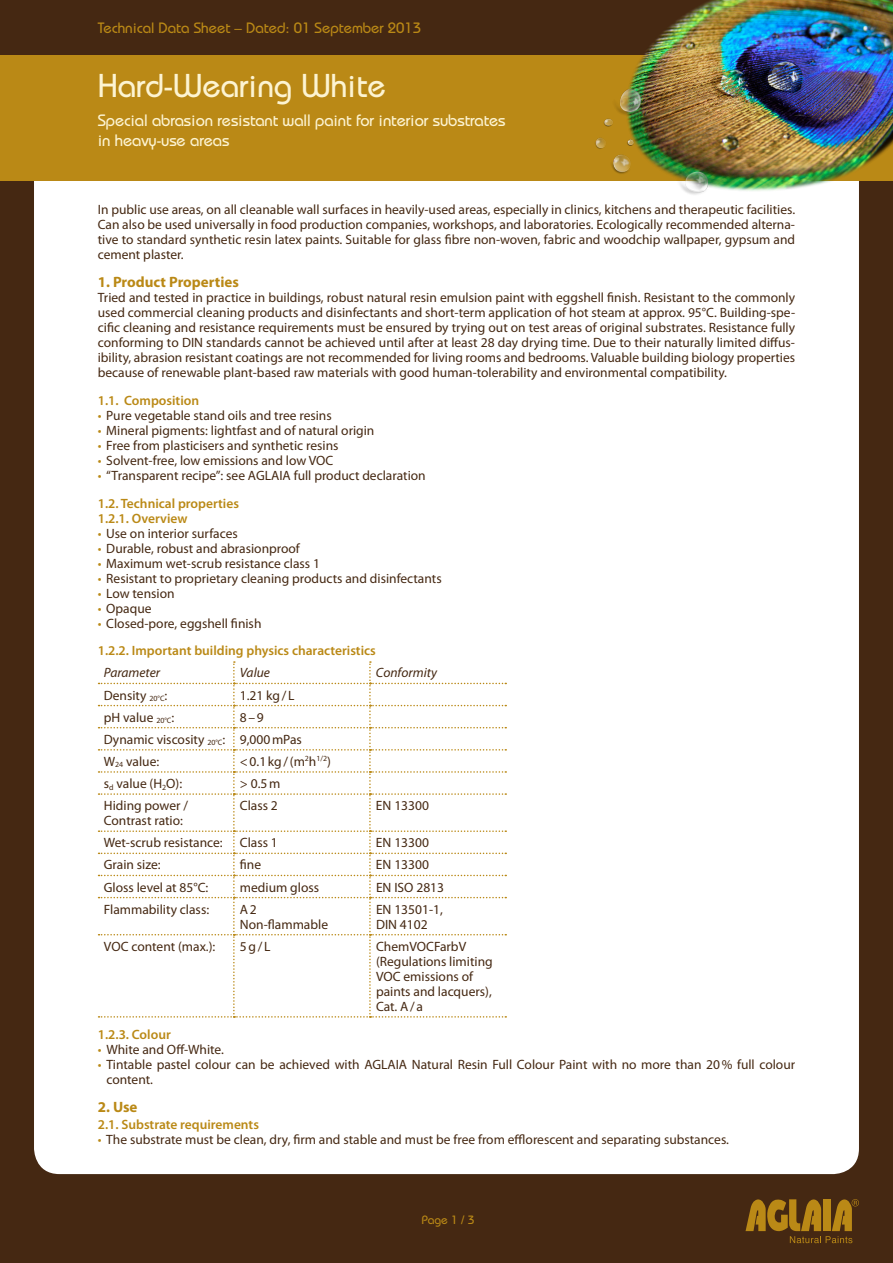
<style>
.page{position:relative;width:893px;height:1263px;background:#fff}
.page>*{position:absolute;margin:0;border:0;box-sizing:border-box;transform-origin:0 0}
.t1{font:500 33px "Bauhaus Std";color:#fdf4d2}
.t2{font:500 16.5px/19.8px "Bauhaus Std";letter-spacing:-.005em;color:#fdf4d2}
.t3{font:500 15px "Bauhaus Std";color:#ba8916}
.t4{font:700 15px "Myriad Pro";color:#ba8916}
.t5{font:13.5px/15px "Myriad Pro";color:#452812}
.t6{font:600 13.5px/27.8px "Myriad Pro";color:#ba8916}
.t7{font:italic 13.5px "Myriad Pro";color:#452812}
.t8{font:500 12px "Bauhaus Std";color:#ba8916}
.s1{color:#ba8916}
.s2{font-weight:600;color:#ba8916}
.s3{font-weight:400}
.s4{font-weight:400;color:#452812}
</style>
<div class="page">
<div style="left:0;top:156px;width:893px;height:1107px;background:#452812"></div>
<div style="left:34px;top:181px;width:825px;height:993px;background:#fff"></div>
<div style="left:0;top:0;width:893px;height:55px;background:#452812"></div>
<div style="left:0;top:55px;width:893px;height:126px;background:#ba8916"></div>
<svg style="left:745px;top:1199px;width:114px;height:44px"></svg>
<img style="left:572px;top:0;width:321px;height:230px">
<div style="left:99px;top:661px;width:407px;height:356px;background:#fff"></div>
<p class="t3" style="left:98px;top:19px;width:325px">Technical Data Sheet – Dated: 01 September 2013</p>
<h1 class="t1" style="left:98px;top:66px;width:289px">Hard-Wearing White</h1>
<p class="t2" style="left:98px;top:110px;width:409px">Special abrasion resistant wall paint for interior substrates in heavy-use areas</p>
<p class="t5" style="left:98px;top:202px;width:699px;text-align:justify">In public use areas, on all cleanable wall surfaces in heavily-used areas, especially in clinics, kitchens and therapeutic facilities.<br>Can also be used universally in food production companies, workshops, and laboratories. Ecologically recommended alterna&shy;tive to standard synthetic resin latex paints. Suitable for glass fibre non-woven, fabric and woodchip wallpaper, gypsum and cement plaster.</p>
<p class="t4" style="left:98px;top:272px;width:143px">1. Product Properties</p>
<p class="t5" style="left:98px;top:290px;width:699px;text-align:justify">Tried and tested in practice in buildings, robust natural resin emulsion paint with eggshell finish. Resistant to the commonly used commercial cleaning products and disinfectants and short-term application of hot steam at approx. 95°C. Building-spe&shy;cific cleaning and resistance requirements must be ensured by trying out on test areas of original substrates. Resistance fully conforming to DIN standards cannot be achieved until after at least 28 day drying time. Due to their naturally limited diffus&shy;ibility, abrasion resistant coatings are not recommended for living rooms and bedrooms. Valuable building biology properties because of renewable plant-based raw materials with good human-tolerability and environmental compatibility.</p>
<p class="t6" style="left:98px;top:386px;width:103px">1.1. Composition</p>
<p class="t5" style="left:98px;top:407px;width:235px"><span class="s1">•</span> Pure vegetable stand oils and tree resins</p>
<p class="t5" style="left:98px;top:422px;width:278px"><span class="s1">•</span> Mineral pigments: lightfast and of natural origin</p>
<p class="t5" style="left:98px;top:437px;width:242px"><span class="s1">•</span> Free from plasticisers and synthetic resins</p>
<p class="t5" style="left:98px;top:452px;width:237px"><span class="s1">•</span> Solvent-free, low emissions and low VOC</p>
<p class="t5" style="left:98px;top:461px;width:329px;line-height:27.8px"><span class="s1">•</span> “Transparent recipe”: see AGLAIA full product declaration<br><span class="s2">1.2. Technical properties</span></p>
<p class="t6" style="left:98px;top:504px;width:91px">1.2.1. Overview</p>
<p class="t5" style="left:98px;top:525px;width:142px"><span class="s1">•</span> Use on interior surfaces</p>
<p class="t5" style="left:98px;top:540px;width:204px"><span class="s1">•</span> Durable, robust and abrasionproof</p>
<p class="t5" style="left:98px;top:555px;width:224px"><span class="s1">•</span> Maximum wet-scrub resistance class 1</p>
<p class="t5" style="left:98px;top:570px;width:345px"><span class="s1">•</span> Resistant to proprietary cleaning products and disinfectants</p>
<p class="t5" style="left:98px;top:585px;width:78px"><span class="s1">•</span> Low tension</p>
<p class="t5" style="left:98px;top:600px;width:55px"><span class="s1">•</span> Opaque</p>
<p class="t6" style="left:98px;top:609px;width:280px"><span class="s3">•</span> <span class="s4">Closed-pore, eggshell finish<br></span>1.2.2. Important building physics characteristics</p>
<p class="t7" style="left:104px;top:665px;width:58px">Parameter</p>
<p class="t7" style="left:240px;top:665px;width:32px">Value</p>
<p class="t7" style="left:376px;top:665px;width:63px">Conformity</p>
<p class="t5" style="left:104px;top:687px;width:65px">Density <sub>20°C</sub>:</p>
<p class="t5" style="left:240px;top:687px;width:56px">1.21 kg/ L</p>
<p class="t5" style="left:104px;top:709px;width:72px">pH value <sub>20°C</sub>:</p>
<p class="t5" style="left:104px;top:706px;width:200px;line-height:22.2px;text-indent:136px">8–9<br>Dynamic viscosity <sub>20°C</sub>: 9,000mPas<br>W<sub>24</sub> value:</p>
<p class="t5" style="left:240px;top:754px;width:93px">&lt;0.1kg/(m<sup>2</sup>h<sup>1/2</sup>)</p>
<p class="t5" style="left:104px;top:776px;width:80px">s<sub>d</sub> value (H<sub>2</sub>O):</p>
<p class="t5" style="left:240px;top:776px;width:42px">&gt; 0.5m</p>
<p class="t5" style="left:104px;top:798px;width:86px">Hiding power /<br>Contrast ratio:</p>
<p class="t5" style="left:240px;top:798px;width:40px">Class 2</p>
<p class="t5" style="left:376px;top:798px;width:55px">EN 13300</p>
<p class="t5" style="left:104px;top:835px;width:120px">Wet-scrub resistance:</p>
<p class="t5" style="left:240px;top:835px;width:40px">Class 1</p>
<p class="t5" style="left:376px;top:835px;width:55px">EN 13300</p>
<p class="t5" style="left:104px;top:857px;width:58px">Grain size:</p>
<p class="t5" style="left:240px;top:857px;width:23px">fine</p>
<p class="t5" style="left:376px;top:857px;width:55px">EN 13300</p>
<p class="t5" style="left:104px;top:879px;width:106px">Gloss level at 85°C:</p>
<p class="t5" style="left:240px;top:879px;width:81px">medium gloss</p>
<p class="t5" style="left:376px;top:879px;width:70px">EN ISO 2813</p>
<p class="t5" style="left:104px;top:901px;width:107px">Flammability class:</p>
<p class="t5" style="left:240px;top:901px;width:90px">A2<br>Non-flammable</p>
<p class="t5" style="left:376px;top:901px;width:68px">EN 13501-1,<br>DIN 4102</p>
<p class="t5" style="left:104px;top:939px;width:113px">VOC content (max.):</p>
<p class="t5" style="left:240px;top:939px;width:32px">5g/L</p>
<p class="t5" style="left:376px;top:939px;width:118px">ChemVOCFarbV (Regulations limiting<br>VOC emissions of paints and lacquers),<br>Cat. A/ a</p>
<p class="t6" style="left:98px;top:1021px;width:74px">1.2.3. Colour</p>
<p class="t5" style="left:98px;top:1042px;width:128px"><span class="s1">•</span> White and Off-White.</p>
<p class="t5" style="left:106px;top:1057px;width:690px;text-indent:-9px"><span class="s1">•</span> Tintable pastel colour can be achieved with AGLAIA Natural Resin Full Colour Paint with no more than 20% full colour content.</p>
<p class="t4" style="left:98px;top:1097px;width:41px">2. Use</p>
<p class="t6" style="left:98px;top:1110px;width:163px">2.1. Substrate requirements</p>
<p class="t5" style="left:98px;top:1132px;width:633px"><span class="s1">•</span> The substrate must be clean, dry, firm and stable and must be free from efflorescent and separating substances.</p>
<p class="t8" style="left:422px;top:1213px;width:54px">Page 1 / 3</p>
</div>
